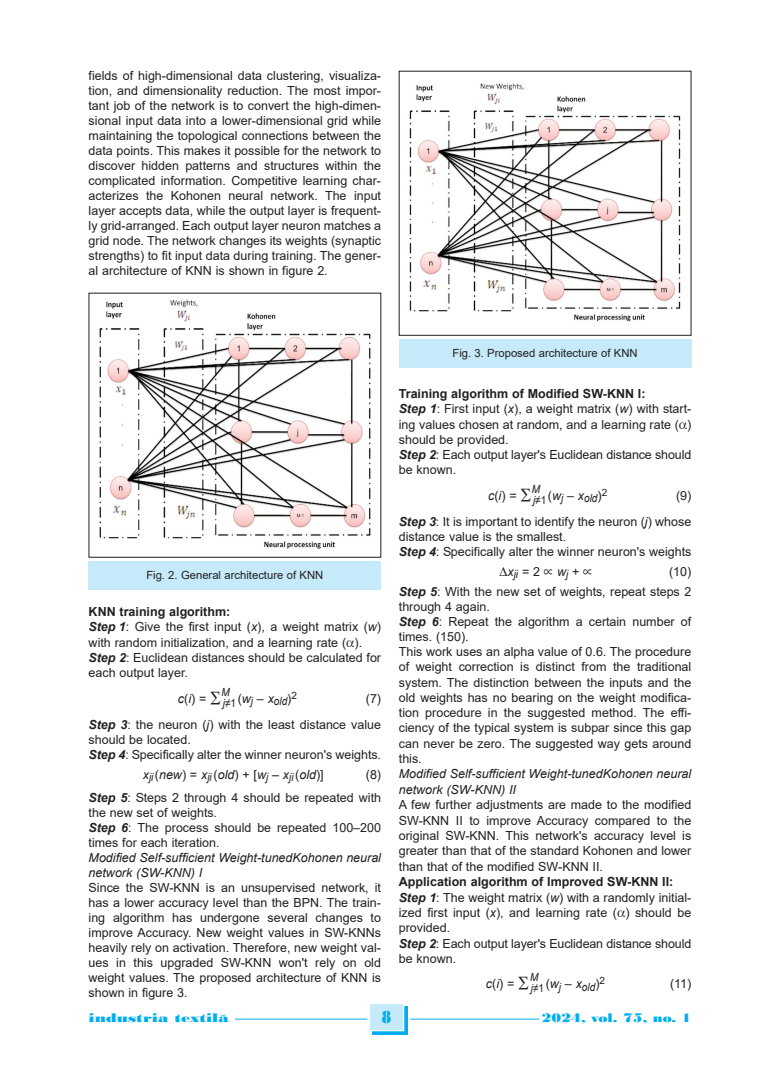
<style>
.page{position:relative;width:780px;height:1088px;background:#fff}
.page>*{position:absolute;margin:0;border:0;box-sizing:border-box;transform-origin:0 0}
.t1{font:18.12px "Bodoni MT Black";color:#00aeef;scale:.8 1}
.t2{font:13.12px "Bodoni MT Black";color:#00aeef;scale:1.3 1}
.t3{font:13.12px "Bodoni MT Black";color:#00aeef;scale:1.14 1}
.t4{font:12.5px/15px "Arial";color:#231f20}
.t5{font:italic 12.5px/15px "Arial";color:#231f20}
.t6{font:11.25px "Arial";color:#231f20}
.t7{font:italic 11.25px "Arial";color:#231f20;scale:.89 1}
.s1{font-weight:700}
.s2{font-weight:700;font-style:italic}
.s3{font-style:italic}
.s4{font-style:normal}
.s5{font-size:15px}
</style>
<div class="page">
<svg style="left:372px;top:1006px;width:36px;height:29px"></svg>
<div style="left:370px;top:1004px;width:33px;height:26px;background:#c6eafa"></div>
<hr style="left:225px;top:1019px;width:142px;height:1px;background:#00aeef">
<hr style="left:410px;top:1019px;width:139px;height:1px;background:#00aeef">
<div style="left:89px;top:1012px;width:146px;height:14px;background:#fff"></div>
<div style="left:539px;top:1012px;width:152px;height:14px;background:#fff"></div>
<div style="left:89px;top:561px;width:292px;height:29px;background:#c6eafa"></div>
<img style="left:99px;top:299px;width:272px;height:250px">
<div style="left:399px;top:340px;width:292px;height:28px;background:#c6eafa"></div>
<img style="left:409px;top:83px;width:272px;height:239px">
<p class="t4" style="left:89px;top:68px;width:294px;text-align:justify">fields of high-dimensional data clustering, visualiza&shy;tion, and dimensionality reduction. The most impor&shy;tant job of the network is to convert the high-dimen&shy;sional input data into a lower-dimensional grid while maintaining the topological connections between the data points. This makes it possible for the network to discover hidden patterns and structures within the complicated information. Competitive learning char&shy;acterizes the Kohonen neural network. The input layer accepts data, while the output layer is frequent&shy;ly grid-arranged. Each output layer neuron matches a grid node. The network changes its weights (synaptic strengths) to fit input data during training. The gener&shy;al architecture of KNN is shown in figure 2.</p>
<p class="t6" style="left:452px;top:346px;width:187px">Fig. 3. Proposed architecture of KNN</p>
<p class="t4" style="left:399px;top:386px;width:294px"><span class="s1">Training algorithm of Modified SW-KNN I:<br></span><span class="s2">Step 1</span>: First input (<span class="s3">x</span>), a weight matrix (<span class="s3">w</span>) with start&shy;ing values chosen at random, and a learning rate ( ) should be provided.<br><span class="s2">Step 2</span>: Each output layer's Euclidean distance should be known.</p>
<p class="t7" style="left:531px;top:483px;width:11px">M</p>
<p class="t4" style="left:488px;top:488px;width:30px"><span class="s3">c</span>(<span class="s3">i</span>) =</p>
<p class="t7" style="left:533px;top:492px;width:85px">j<span class="s4">≠1</span> <sup>(</sup><sup>w</sup>j <sup>–</sup> <sup>x</sup>old<sup>)</sup><sup>2</sup></p>
<p class="t4" style="left:399px;top:483px;width:294px;line-height:25.8px;text-align:right">(9)<br><span class="s2">Step 3</span>: It is important to identify the neuron (<span class="s3">j</span>) whose</p>
<p class="t4" style="left:399px;top:529px;width:294px">distance value is the smallest.<br><span class="s2">Step 4</span>: Specifically alter the winner neuron's weights</p>
<p class="t7" style="left:507px;top:568px;width:38px"><sup>x</sup>ji <sup>=</sup> <sup>2</sup></p>
<p class="t5" style="left:557px;top:564px;width:24px">w<sub>j</sub> <span class="s4">+</span></p>
<p class="t4" style="left:399px;top:561px;width:294px;line-height:20.1px;text-align:right">(10)<br><span class="s2">Step 5</span>: With the new set of weights, repeat steps 2</p>
<p class="t4" style="left:399px;top:599px;width:294px">through 4 again.<br><span class="s2">Step 6</span>: Repeat the algorithm a certain number of times. (150).<br>This work uses an alpha value of 0.6. The procedure of weight correction is distinct from the traditional system. The distinction between the inputs and the old weights has no bearing on the weight modifica&shy;tion procedure in the suggested method. The effi&shy;ciency of the typical system is subpar since this gap can never be zero. The suggested way gets around this.</p>
<p class="t5" style="left:399px;top:766px;width:294px;line-height:15.4px">Modified Self-sufficient Weight-tunedKohonen neural network (SW-KNN) II</p>
<p class="t4" style="left:399px;top:797px;width:294px;line-height:15.4px;text-align:justify">A few further adjustments are made to the modified SW-KNN II to improve Accuracy compared to the original SW-KNN. This network's accuracy level is greater than that of the standard Kohonen and lower than that of the modified SW-KNN II.</p>
<p class="t4" style="left:399px;top:874px;width:294px;line-height:15.4px"><span class="s1">Application algorithm of Improved SW-KNN II:<br></span><span class="s2">Step 1</span>: The weight matrix (<span class="s3">w</span>) with a randomly initial&shy;ized first input (<span class="s3">x</span>), and learning rate ( ) should be provided.<br><span class="s2">Step 2</span>: Each output layer's Euclidean distance should be known.</p>
<p class="t7" style="left:530px;top:971px;width:11px">M</p>
<p class="t4" style="left:486px;top:976px;width:30px"><span class="s3">c</span>(<span class="s3">i</span>) =</p>
<p class="t7" style="left:531px;top:980px;width:85px">j<span class="s4">≠1</span> <sup>(</sup><sup>w</sup>j <sup>–</sup> <sup>x</sup>old<sup>)</sup><sup>2</sup></p>
<p class="t4" style="left:670px;top:976px;width:23px">(11)</p>
<p class="t6" style="left:146px;top:568px;width:178px">Fig. 2. General architecture of KNN</p>
<p class="t4" style="left:89px;top:604px;width:294px"><span class="s1">KNN training algorithm:<br></span><span class="s2">Step 1</span>: Give the first input (<span class="s3">x</span>), a weight matrix (<span class="s3">w</span>) with random initialization, and a learning rate ( ).<br><span class="s2">Step 2</span>: Euclidean distances should be calculated for each output layer.</p>
<p class="t7" style="left:221px;top:686px;width:11px">M</p>
<p class="t4" style="left:178px;top:691px;width:30px"><span class="s3">c</span>(<span class="s3">i</span>) =</p>
<p class="t7" style="left:223px;top:695px;width:85px">j<span class="s4">≠1</span> <sup>(</sup><sup>w</sup>j <sup>–</sup> <sup>x</sup>old<sup>)</sup><sup>2</sup></p>
<p class="t4" style="left:89px;top:686px;width:294px;line-height:25.8px;text-align:right">(7)<br><span class="s2">Step 3</span>: the neuron (<span class="s3">j</span>) with the least distance value</p>
<p class="t4" style="left:89px;top:732px;width:294px">should be located.<br><span class="s2">Step 4</span>: Specifically alter the winner neuron's weights.</p>
<p class="t5" style="left:143px;top:767px;width:182px">x<sub>ji</sub><span class="s4">(</span>new<span class="s4">) =</span> x<sub>ji</sub> <span class="s4">(</span>old<span class="s4">) + [</span>w<sub>j</sub> – x<sub>ji</sub> <span class="s4">(</span>old<span class="s4">)]</span></p>
<p class="t4" style="left:89px;top:763px;width:294px;line-height:22.5px;text-align:right">(8)<br><span class="s2">Step 5</span>: Steps 2 through 4 should be repeated with</p>
<p class="t4" style="left:89px;top:805px;width:294px">the new set of weights.<br><span class="s2">Step 6</span>: The process should be repeated 100–200 times for each iteration.</p>
<p class="t5" style="left:89px;top:850px;width:294px">Modified Self-sufficient Weight-tunedKohonen neural network (SW-KNN) I</p>
<p class="t4" style="left:89px;top:880px;width:294px;text-align:justify">Since the SW-KNN is an unsupervised network, it has a lower accuracy level than the BPN. The train&shy;ing algorithm has undergone several changes to improve Accuracy. New weight values in SW-KNNs heavily rely on activation. Therefore, new weight val&shy;ues in this upgraded SW-KNN won't rely on old weight values. The proposed architecture of KNN is shown in figure 3.</p>
<p class="t2" style="left:89px;top:1010px;width:109px">industria textila<span class="s5">˘</span></p>
<h1 class="t1" style="left:382px;top:1006px;width:13px">8</h1>
<p class="t3" style="left:541px;top:1010px;width:133px">2024, vol. 75, no. 1</p>
</div>
